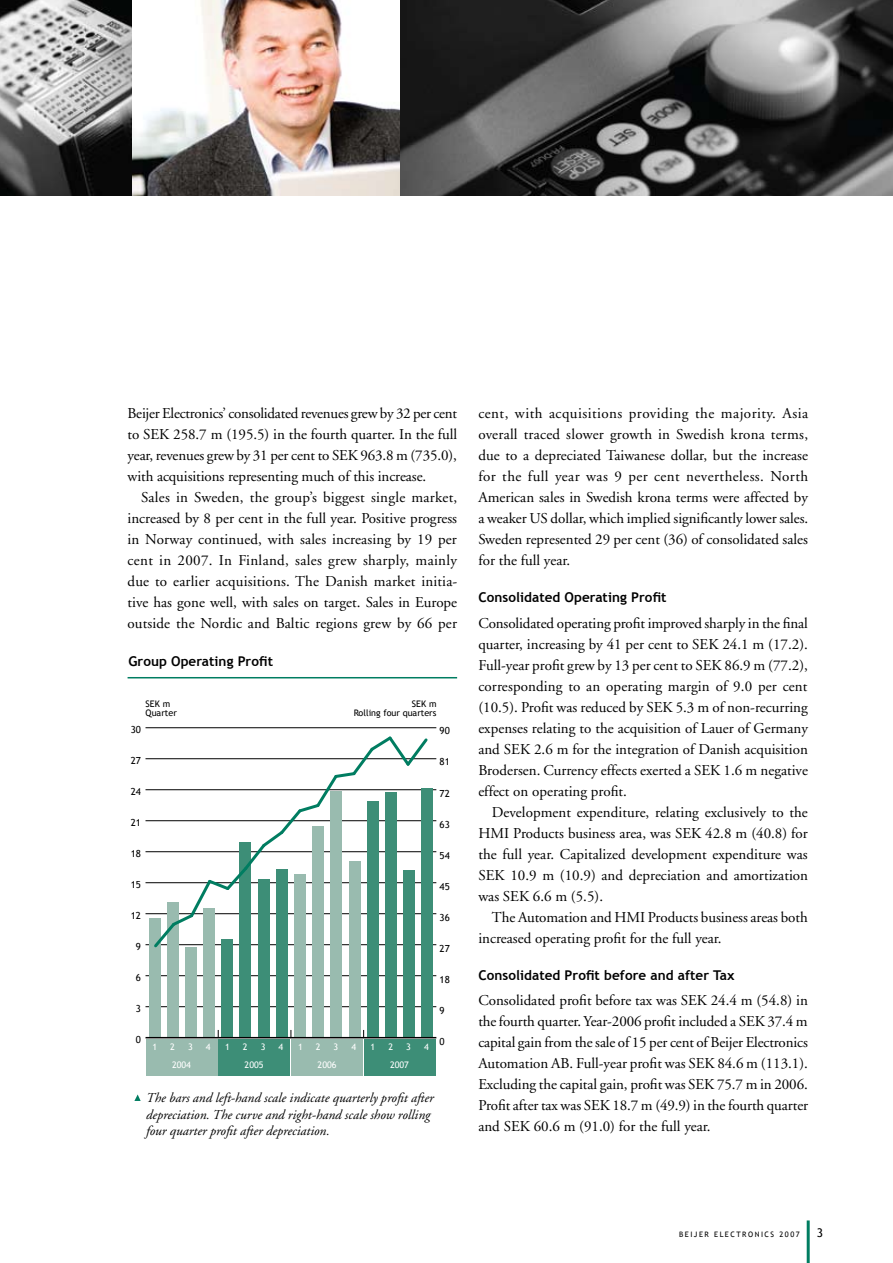
<style>
.page{position:relative;width:893px;height:1263px;background:#fff}
.page>*{position:absolute;margin:0;border:0;box-sizing:border-box;transform-origin:0 0}
.t1{font:15px/21px "Adobe Garamond";color:#000;text-align:justify}
.t2{font:italic 13.5px/16.5px "Adobe Garamond";color:#000}
.t3{font:700 13.5px "Trebuchet MS";letter-spacing:.005em;color:#000}
.t4{font:12px "Trebuchet MS";color:#000}
.t5{font:9.75px "Trebuchet MS";color:#000}
.t6{font:9px/9px "Trebuchet MS";color:#000;text-align:right}
.t7{font:9px "Trebuchet MS";color:#fff}
.t8{font:7.5px "Trebuchet MS";letter-spacing:.2em;color:#000}
</style>
<div class="page">
<hr style="left:807px;top:1220px;width:3px;height:43px;background:#007d61">
<svg style="left:134px;top:1094px;width:7px;height:7px"></svg>
<hr style="left:128px;top:677px;width:329px;height:1px;background:#007d61">
<hr style="left:145px;top:1006px;width:291px;height:1px;background:#000">
<hr style="left:145px;top:975px;width:291px;height:1px;background:#000">
<hr style="left:145px;top:944px;width:291px;height:1px;background:#000">
<hr style="left:145px;top:913px;width:291px;height:1px;background:#000">
<hr style="left:145px;top:882px;width:291px;height:1px;background:#000">
<hr style="left:145px;top:851px;width:291px;height:1px;background:#000">
<hr style="left:145px;top:820px;width:291px;height:1px;background:#000">
<hr style="left:145px;top:789px;width:291px;height:1px;background:#000">
<hr style="left:145px;top:758px;width:291px;height:1px;background:#000">
<hr style="left:145px;top:727px;width:291px;height:1px;background:#000">
<div style="left:149px;top:918px;width:11px;height:120px;background:#99bbaf"></div>
<div style="left:167px;top:902px;width:11px;height:136px;background:#99bbaf"></div>
<div style="left:185px;top:947px;width:11px;height:91px;background:#99bbaf"></div>
<div style="left:204px;top:908px;width:11px;height:130px;background:#99bbaf"></div>
<div style="left:222px;top:939px;width:11px;height:99px;background:#3d8e77"></div>
<div style="left:240px;top:842px;width:11px;height:196px;background:#3d8e77"></div>
<div style="left:258px;top:879px;width:11px;height:159px;background:#3d8e77"></div>
<div style="left:276px;top:869px;width:11px;height:169px;background:#3d8e77"></div>
<div style="left:294px;top:874px;width:12px;height:164px;background:#99bbaf"></div>
<div style="left:313px;top:826px;width:11px;height:212px;background:#99bbaf"></div>
<div style="left:331px;top:792px;width:11px;height:246px;background:#99bbaf"></div>
<div style="left:349px;top:861px;width:11px;height:177px;background:#99bbaf"></div>
<div style="left:367px;top:801px;width:11px;height:237px;background:#3d8e77"></div>
<div style="left:385px;top:792px;width:11px;height:246px;background:#3d8e77"></div>
<div style="left:404px;top:870px;width:11px;height:168px;background:#3d8e77"></div>
<div style="left:422px;top:788px;width:11px;height:250px;background:#3d8e77"></div>
<hr style="left:146px;top:1037px;width:290px;height:1px;background:#000">
<svg style="left:151px;top:736px;width:279px;height:214px"></svg>
<div style="left:219px;top:1040px;width:71px;height:36px;background:#3d8e77"></div>
<div style="left:146px;top:1040px;width:71px;height:36px;background:#99bbaf"></div>
<div style="left:292px;top:1040px;width:71px;height:36px;background:#99bbaf"></div>
<div style="left:364px;top:1040px;width:72px;height:36px;background:#3d8e77"></div>
<img style="left:0;top:0;width:893px;height:196px">
<p class="t1" style="left:128px;top:403px;width:331px">Beijer Electronics’ consolidated revenues grew by 32 per cent to SEK 258.7 m (195.5) in the fourth quarter. In the full year, revenues grew by 31 per cent to SEK 963.8 m (735.0), with acquisitions representing much of this increase.</p>
<p class="t1" style="left:128px;top:487px;width:331px;text-indent:14px">Sales in Sweden, the group’s biggest single market, increased by 8 per cent in the full year. Positive progress in Norway continued, with sales increasing by 19 per cent in 2007. In Finland, sales grew sharply, mainly due to earlier acquisitions. The Danish market initia&shy;tive has gone well, with sales on target. Sales in Europe outside the Nordic and Baltic regions grew by 66 per</p>
<p class="t3" style="left:128px;top:653px;width:146px">Group Operating Profit</p>
<p class="t6" style="left:146px;top:700px;width:33px;text-align:left">SEK m<br>Quarter</p>
<p class="t6" style="left:354px;top:700px;width:84px">SEK m<br>Rolling four quarters</p>
<p class="t5" style="left:131px;top:724px;width:12px">30</p>
<p class="t5" style="left:440px;top:725px;width:12px">90</p>
<p class="t5" style="left:131px;top:755px;width:12px">27</p>
<p class="t5" style="left:440px;top:756px;width:12px">81</p>
<p class="t5" style="left:131px;top:786px;width:12px">24</p>
<p class="t5" style="left:440px;top:787px;width:12px">72</p>
<p class="t5" style="left:131px;top:817px;width:12px">21</p>
<p class="t5" style="left:440px;top:818px;width:12px">63</p>
<p class="t5" style="left:131px;top:848px;width:12px">18</p>
<p class="t5" style="left:440px;top:849px;width:12px">54</p>
<p class="t5" style="left:131px;top:879px;width:12px">15</p>
<p class="t5" style="left:440px;top:880px;width:12px">45</p>
<p class="t5" style="left:131px;top:910px;width:12px">12</p>
<p class="t5" style="left:440px;top:911px;width:12px">36</p>
<p class="t5" style="left:136px;top:941px;width:7px">9</p>
<p class="t5" style="left:440px;top:942px;width:12px">27</p>
<p class="t5" style="left:136px;top:971px;width:7px">6</p>
<p class="t5" style="left:440px;top:974px;width:12px">18</p>
<p class="t5" style="left:136px;top:1002px;width:7px">3</p>
<p class="t5" style="left:440px;top:1005px;width:7px">9</p>
<p class="t5" style="left:136px;top:1033px;width:7px">0</p>
<p class="t7" style="left:152px;top:1041px;width:6px">1</p>
<p class="t7" style="left:170px;top:1041px;width:6px">2</p>
<p class="t7" style="left:188px;top:1041px;width:6px">3</p>
<p class="t7" style="left:206px;top:1041px;width:6px">4</p>
<p class="t7" style="left:172px;top:1059px;width:20px">2004</p>
<p class="t7" style="left:245px;top:1059px;width:20px">2005</p>
<p class="t7" style="left:318px;top:1059px;width:20px">2006</p>
<p class="t7" style="left:390px;top:1059px;width:20px">2007</p>
<p class="t7" style="left:225px;top:1041px;width:6px">1</p>
<p class="t7" style="left:243px;top:1041px;width:6px">2</p>
<p class="t7" style="left:261px;top:1041px;width:6px">3</p>
<p class="t7" style="left:279px;top:1041px;width:6px">4</p>
<p class="t7" style="left:298px;top:1041px;width:6px">1</p>
<p class="t7" style="left:316px;top:1041px;width:6px">2</p>
<p class="t7" style="left:334px;top:1041px;width:6px">3</p>
<p class="t7" style="left:351px;top:1041px;width:6px">4</p>
<p class="t7" style="left:371px;top:1041px;width:6px">1</p>
<p class="t7" style="left:388px;top:1041px;width:6px">2</p>
<p class="t7" style="left:406px;top:1041px;width:6px">3</p>
<p class="t7" style="left:424px;top:1041px;width:6px">4</p>
<p class="t5" style="left:440px;top:1036px;width:7px">0</p>
<p class="t2" style="left:146px;top:1090px;width:289px">The bars and left-hand scale indicate quarterly profit after depreciation. The curve and right-hand scale show rolling four quarter profit after depreciation.</p>
<p class="t1" style="left:478px;top:403px;width:331px">cent, with acquisitions providing the majority. Asia overall traced slower growth in Swedish krona terms, due to a depreciated Taiwanese dollar, but the increase for the full year was 9 per cent nevertheless. North American sales in Swedish krona terms were affected by a weaker US dollar, which implied significantly lower sales.<br>Sweden represented 29 per cent (36) of consolidated sales for the full year.</p>
<p class="t3" style="left:478px;top:589px;width:190px">Consolidated Operating Profit</p>
<p class="t1" style="left:478px;top:613px;width:331px">Consolidated operating profit improved sharply in the final quarter, increasing by 41 per cent to SEK 24.1 m (17.2).<br>Full-year profit grew by 13 per cent to SEK 86.9 m (77.2), corresponding to an operating margin of 9.0 per cent (10.5). Profit was reduced by SEK 5.3 m of non-recurring expenses relating to the acquisition of Lauer of Germany and SEK 2.6 m for the integration of Danish acquisition Brodersen. Currency effects exerted a SEK 1.6 m negative effect on operating profit.</p>
<p class="t1" style="left:478px;top:802px;width:331px;text-indent:14px">Development expenditure, relating exclusively to the HMI Products business area, was SEK 42.8 m (40.8) for the full year. Capitalized development expenditure was SEK 10.9 m (10.9) and depreciation and amortization was SEK 6.6 m (5.5).</p>
<p class="t1" style="left:478px;top:907px;width:331px;text-indent:14px">The Automation and HMI Products business areas both increased operating profit for the full year.</p>
<p class="t3" style="left:478px;top:967px;width:258px">Consolidated Profit before and after Tax</p>
<p class="t1" style="left:478px;top:990px;width:331px">Consolidated profit before tax was SEK 24.4 m (54.8) in the fourth quarter. Year-2006 profit included a SEK 37.4 m capital gain from the sale of 15 per cent of Beijer Electronics Automation AB. Full-year profit was SEK 84.6 m (113.1).<br>Excluding the capital gain, profit was SEK 75.7 m in 2006.<br>Profit after tax was SEK 18.7 m (49.9) in the fourth quarter and SEK 60.6 m (91.0) for the full year.</p>
<p class="t8" style="left:679px;top:1230px;width:52px">Beije r Elect</p>
<p class="t8" style="left:742px;top:1230px;width:27px">ron ics</p>
<p class="t8" style="left:779px;top:1230px;width:22px">2007</p>
<p class="t4" style="left:817px;top:1226px;width:8px">3</p>
</div>
